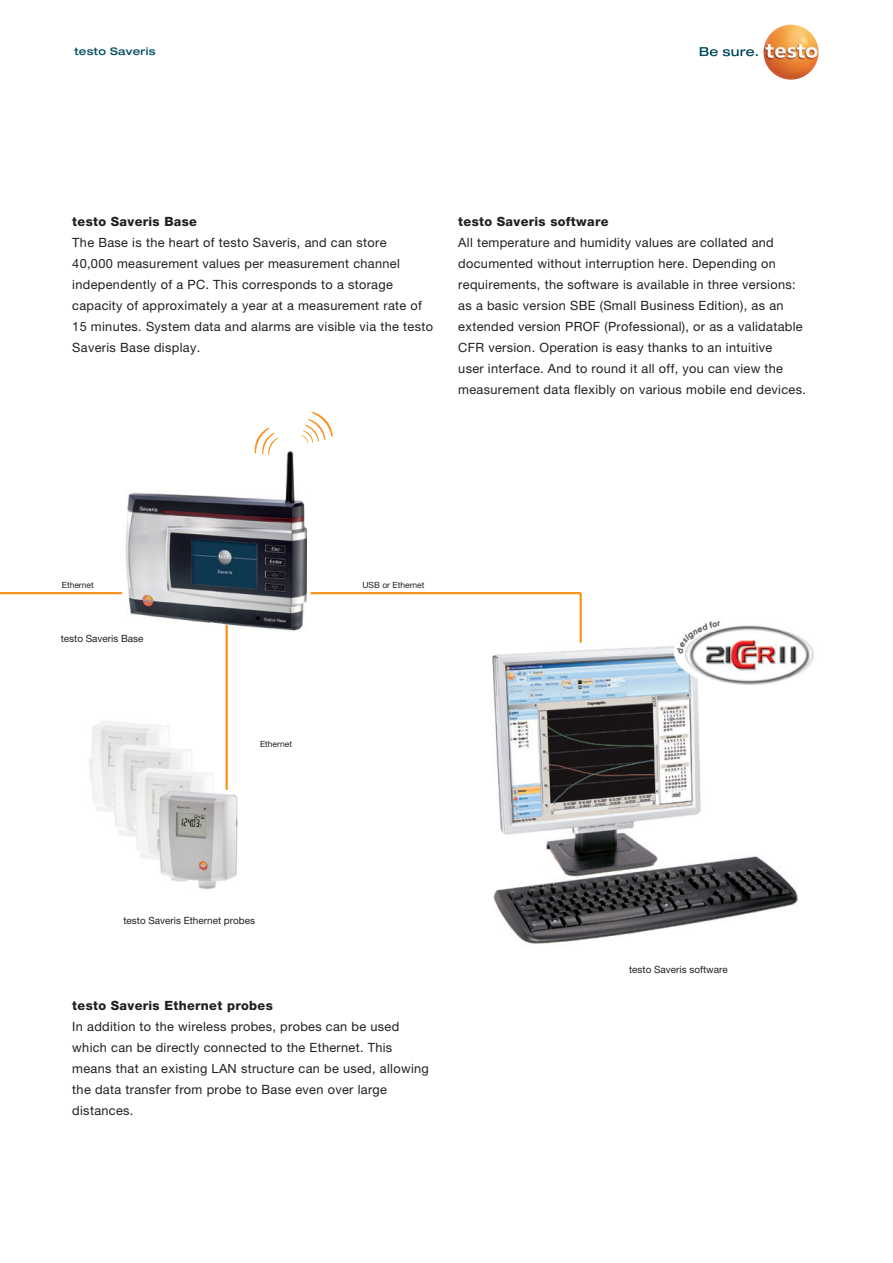
<style>
.page{position:relative;width:893px;height:1263px;background:#fff}
.page>*{position:absolute;margin:0;border:0;box-sizing:border-box;transform-origin:0 0}
.t1{font:12.75px/21px "Helvetica Neue LTW1 G";letter-spacing:.025em;color:#231f20}
.t2{font:800 12.75px "Helvetica Neue LTW1 G";letter-spacing:.025em;color:#231f20}
.t3{font:500 expanded 10.5px "Helvetica Neue LTW1 G";letter-spacing:.025em;color:#074f64}
.t4{font:9.9px "Helvetica Neue LTW1 G";color:#231f20}
.t5{font:8.55px "Helvetica Neue LTW1 G";color:#231f20}
</style>
<div class="page">
<img style="left:477px;top:594px;width:321px;height:350px">
<img style="left:674px;top:616px;width:140px;height:72px">
<img style="left:89px;top:709px;width:149px;height:180px">
<svg style="left:187px;top:880px;width:12px;height:9px"></svg>
<img style="left:125px;top:427px;width:182px;height:204px">
<svg style="left:208px;top:622px;width:17px;height:9px"></svg>
<svg style="left:254px;top:428px;width:24px;height:27px"></svg>
<svg style="left:301px;top:412px;width:32px;height:31px"></svg>
<hr style="left:311px;top:592px;width:270px;height:2px;background:#f7931d">
<hr style="left:226px;top:625px;width:2px;height:165px;background:#f7931d">
<hr style="left:580px;top:593px;width:2px;height:50px;background:#f7931d">
<hr style="left:0;top:592px;width:122px;height:2px;background:#f7931d">
<svg style="left:700px;top:47px;width:58px;height:9px"></svg>
<img style="left:763px;top:24px;width:56px;height:56px;border-radius:28px">
<p class="t3" style="left:74px;top:44px;width:83px">testo Saveris</p>
<p class="t2" style="left:72px;top:214px;width:126px">testo Saveris Base</p>
<p class="t1" style="left:72px;top:232px;width:362px">The Base is the heart of testo Saveris, and can store<br>40,000 measurement values per measurement channel independently of a PC. This corresponds to a storage capacity of approximately a year at a measurement rate of 15 minutes. System data and alarms are visible via the testo Saveris Base display.</p>
<p class="t2" style="left:458px;top:214px;width:152px">testo Saveris software</p>
<p class="t1" style="left:458px;top:232px;width:349px">All temperature and humidity values are collated and documented without interruption here. Depending on requirements, the software is available in three versions: as a basic version SBE (Small Business Edition), as an extended version PROF (Professional), or as a validatable CFR version. Operation is easy thanks to an intuitive<br>user interface. And to round it all off, you can view the measurement data flexibly on various mobile end devices.</p>
<p class="t5" style="left:62px;top:579px;width:34px">Ethernet</p>
<p class="t4" style="left:61px;top:632px;width:84px">testo Saveris Base</p>
<p class="t5" style="left:260px;top:738px;width:34px">Ethernet</p>
<p class="t4" style="left:123px;top:915px;width:133px">testo Saveris Ethernet probes</p>
<p class="t5" style="left:362px;top:579px;width:63px">USB or Ethernet</p>
<p class="t2" style="left:72px;top:998px;width:202px">testo Saveris Ethernet probes</p>
<p class="t1" style="left:72px;top:1016px;width:358px">In addition to the wireless probes, probes can be used which can be directly connected to the Ethernet. This means that an existing LAN structure can be used, allowing the data transfer from probe to Base even over large distances.</p>
<p class="t4" style="left:629px;top:963px;width:100px">testo Saveris software</p>
</div>
